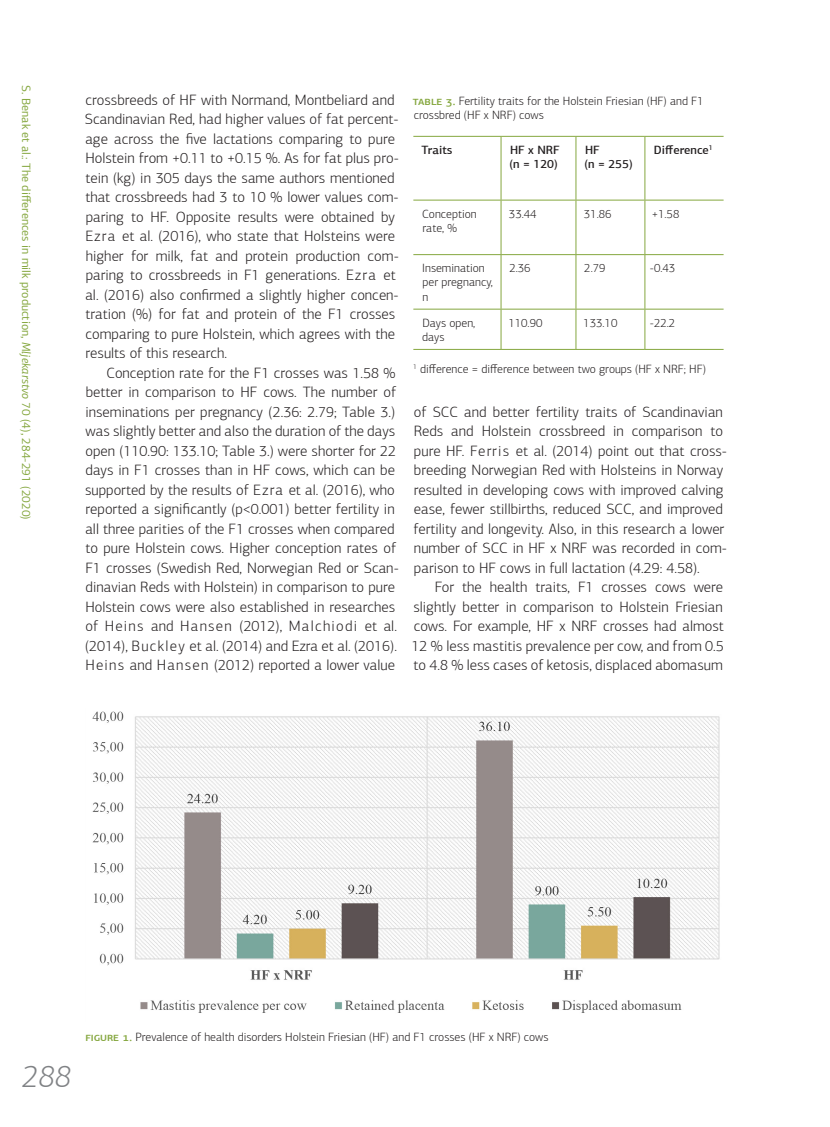
<style>
.page{position:relative;width:830px;height:1127px;background:#fff}
.page>*{position:absolute;margin:0;border:0;box-sizing:border-box;transform-origin:0 0}
.t1{font:italic 300 31.5px "PF Agora Sans Pro";color:#808285}
.t2{font:300 15px/19.5px "PF Agora Sans Pro";color:#231f20}
.t3{font:300 12px/14.2px "PF Agora Sans Pro";color:#231f20}
.t4{font:12px "PF Agora Sans Pro";color:#85a73f}
.t5{font:500 12px/14.4px "PF Agora Sans Pro";color:#231f20}
.t6{font:500 12px "PF Agora Sans Pro";color:#85a73f}
.s1{font-style:italic}
.s2{font-weight:500;color:#85a73f}
</style>
<div class="page">
<hr style="left:500px;top:137px;width:1px;height:63px;background:#85a73f">
<hr style="left:575px;top:137px;width:1px;height:63px;background:#85a73f">
<hr style="left:644px;top:137px;width:1px;height:63px;background:#85a73f">
<hr style="left:500px;top:200px;width:1px;height:54px;background:#85a73f">
<hr style="left:575px;top:200px;width:1px;height:54px;background:#85a73f">
<hr style="left:644px;top:200px;width:1px;height:54px;background:#85a73f">
<hr style="left:413px;top:254px;width:88px;height:1px;background:#85a73f">
<hr style="left:501px;top:254px;width:74px;height:1px;background:#85a73f">
<hr style="left:500px;top:255px;width:1px;height:54px;background:#85a73f">
<hr style="left:575px;top:254px;width:69px;height:1px;background:#85a73f">
<hr style="left:575px;top:255px;width:1px;height:54px;background:#85a73f">
<hr style="left:644px;top:254px;width:79px;height:1px;background:#85a73f">
<hr style="left:644px;top:255px;width:1px;height:54px;background:#85a73f">
<hr style="left:413px;top:309px;width:88px;height:1px;background:#85a73f">
<hr style="left:501px;top:309px;width:74px;height:1px;background:#85a73f">
<hr style="left:500px;top:309px;width:1px;height:40px;background:#85a73f">
<hr style="left:575px;top:309px;width:69px;height:1px;background:#85a73f">
<hr style="left:575px;top:309px;width:1px;height:40px;background:#85a73f">
<hr style="left:644px;top:309px;width:79px;height:1px;background:#85a73f">
<hr style="left:644px;top:309px;width:1px;height:40px;background:#85a73f">
<hr style="left:501px;top:349px;width:74px;height:1px;background:#85a73f">
<hr style="left:575px;top:349px;width:69px;height:1px;background:#85a73f">
<hr style="left:413px;top:136px;width:88px;height:1px;background:#85a73f">
<hr style="left:501px;top:136px;width:74px;height:1px;background:#85a73f">
<hr style="left:575px;top:136px;width:69px;height:1px;background:#85a73f">
<hr style="left:644px;top:136px;width:79px;height:1px;background:#85a73f">
<hr style="left:413px;top:200px;width:88px;height:1px;background:#85a73f">
<hr style="left:501px;top:200px;width:74px;height:1px;background:#85a73f">
<hr style="left:575px;top:200px;width:69px;height:1px;background:#85a73f">
<hr style="left:644px;top:200px;width:79px;height:1px;background:#85a73f">
<hr style="left:413px;top:349px;width:88px;height:1px;background:#85a73f">
<hr style="left:644px;top:349px;width:79px;height:1px;background:#85a73f">
<img style="left:92px;top:711px;width:628px;height:302px">
<p class="t4" style="left:33px;top:85px;width:436px;rotate:90deg">S. Benak et al.: The differences in milk production, <span class="s1">Mljekarstvo</span> 70 (4), 284-291 (2020)</p>
<p class="t2" style="left:85px;top:90px;width:315px">crossbreeds of HF with Normand, Montbeliard and Scandinavian Red, had higher values of fat percent&shy;age across the five lactations comparing to pure Holstein from +0.11 to +0.15 %. As for fat plus pro&shy;tein (kg) in 305 days the same authors mentioned that crossbreeds had 3 to 10 % lower values com&shy;paring to HF. Opposite results were obtained by Ezra et al. (2016), who state that Holsteins were higher for milk, fat and protein production com&shy;paring to crossbreeds in F1 generations. Ezra et al. (2016) also confirmed a slightly higher concen&shy;tration (%) for fat and protein of the F1 crosses comparing to pure Holstein, which agrees with the results of this research.</p>
<p class="t2" style="left:85px;top:363px;width:315px;text-indent:21px">Conception rate for the F1 crosses was 1.58 % better in comparison to HF cows. The number of inseminations per pregnancy (2.36: 2.79; Table 3.) was slightly better and also the duration of the days open (110.90: 133.10; Table 3.) were shorter for 22 days in F1 crosses than in HF cows, which can be supported by the results of Ezra et al. (2016), who reported a significantly (p&lt;0.001) better fertility in all three parities of the F1 crosses when compared to pure Holstein cows. Higher conception rates of F1 crosses (Swedish Red, Norwegian Red or Scan&shy;dinavian Reds with Holstein) in comparison to pure Holstein cows were also established in researches of Heins and Hansen (2012), Malchiodi et al. (2014), Buckley et al. (2014) and Ezra et al. (2016).<br>Heins and Hansen (2012) reported a lower value</p>
<p class="t3" style="left:412px;top:93px;width:292px"><span class="s2">Table 3.</span> Fertility traits for the Holstein Friesian (HF) and F1 crossbred (HF x NRF) cows</p>
<p class="t5" style="left:421px;top:142px;width:33px">Traits</p>
<p class="t5" style="left:509px;top:142px;width:52px">HF x NRF (n = 120)</p>
<p class="t5" style="left:584px;top:142px;width:50px">HF<br>(n = 255)</p>
<p class="t5" style="left:653px;top:142px;width:60px">Difference<sup>1</sup></p>
<p class="t3" style="left:422px;top:206px;width:56px">Conception rate, %</p>
<p class="t3" style="left:508px;top:206px;width:29px">33.44</p>
<p class="t3" style="left:583px;top:206px;width:29px">31.86</p>
<p class="t3" style="left:651px;top:206px;width:29px">+1.58</p>
<p class="t3" style="left:422px;top:261px;width:72px">Insemination per pregnancy, n</p>
<p class="t3" style="left:509px;top:261px;width:23px">2.36</p>
<p class="t3" style="left:584px;top:261px;width:23px">2.79</p>
<p class="t3" style="left:649px;top:261px;width:27px">-0.43</p>
<p class="t3" style="left:422px;top:315px;width:54px">Days open, days</p>
<p class="t3" style="left:508px;top:315px;width:36px">110.90</p>
<p class="t3" style="left:583px;top:315px;width:36px">133.10</p>
<p class="t3" style="left:649px;top:315px;width:27px">-22.2</p>
<p class="t3" style="left:413px;top:362px;width:294px"><sup>1</sup> difference = difference between two groups (HF x NRF; HF)</p>
<p class="t2" style="left:413px;top:402px;width:315px">of SCC and better fertility traits of Scandinavian Reds and Holstein crossbreed in comparison to pure HF. Ferris et al. (2014) point out that cross&shy;breeding Norwegian Red with Holsteins in Norway resulted in developing cows with improved calving ease, fewer stillbirths, reduced SCC, and improved fertility and longevity. Also, in this research a lower number of SCC in HF x NRF was recorded in com&shy;parison to HF cows in full lactation (4.29: 4.58).</p>
<p class="t2" style="left:411px;top:577px;width:314px;text-align:justify;text-indent:23px">For the health traits, F1 crosses cows were slightly better in comparison to Holstein Friesian cows. For example, HF x NRF crosses had almost 12 % less mastitis prevalence per cow, and from 0.5 to 4.8 % less cases of ketosis, displaced abomasum</p>
<h1 class="t1" style="left:22px;top:1058px;width:50px">288</h1>
<p class="t6" style="left:85px;top:1029px;width:22px">Figure</p>
<p class="t3" style="left:122px;top:1029px;width:427px"><span class="s2">1.</span> Prevalence of health disorders Holstein Friesian (HF) and F1 crosses (HF x NRF) cows</p>
</div>
